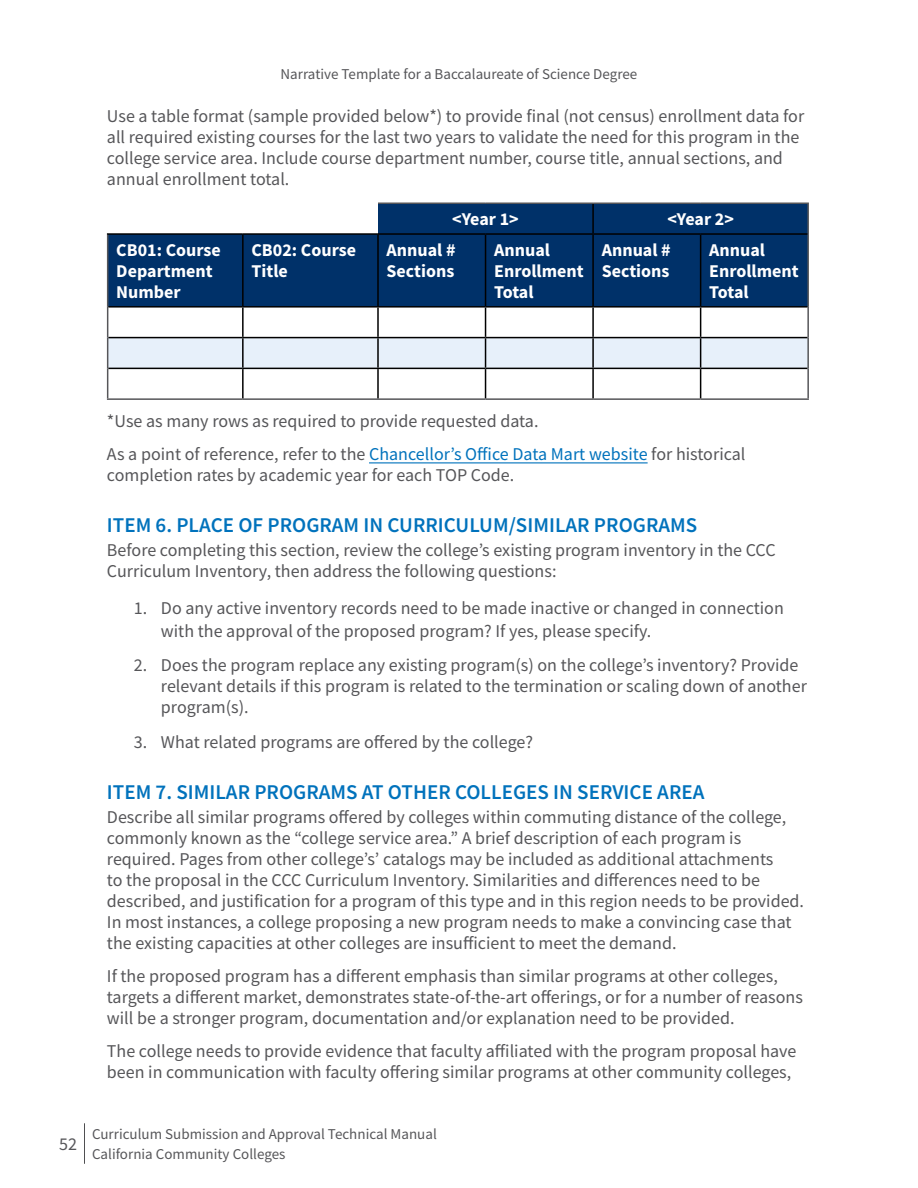
<style>
.page{position:relative;width:918px;height:1188px;background:#fff}
.page>*{position:absolute;margin:0;border:0;box-sizing:border-box;transform-origin:0 0}
.t1{font:600 21px "Source Sans Pro";color:#0072bc}
.t2{font:18px/21px "Source Sans Pro";color:#565659}
.t3{font:700 18px/21px "Source Sans Pro";color:#fff}
.t4{font:15px/19.5px "Source Sans Pro";color:#565659}
.s1{color:#0072bc}
</style>
<div class="page">
<hr style="left:84px;top:1123px;width:1px;height:41px;background:#4d4d4f">
<hr style="left:369px;top:462px;width:279px;height:1px;background:#0072bc">
<svg style="left:108px;top:204px;width:699px;height:102px;fill:#003169"></svg>
<hr style="left:378px;top:202px;width:108px;height:2px;background:#565659">
<hr style="left:486px;top:202px;width:107px;height:2px;background:#565659">
<hr style="left:593px;top:202px;width:108px;height:2px;background:#565659">
<hr style="left:701px;top:202px;width:108px;height:2px;background:#565659">
<hr style="left:807px;top:204px;width:2px;height:30px;background:#565659">
<hr style="left:107px;top:235px;width:1px;height:72px;background:#565659">
<hr style="left:807px;top:234px;width:2px;height:73px;background:#565659">
<hr style="left:107px;top:307px;width:1px;height:31px;background:#565659">
<hr style="left:807px;top:307px;width:2px;height:31px;background:#565659">
<hr style="left:107px;top:338px;width:1px;height:30px;background:#565659">
<hr style="left:807px;top:338px;width:2px;height:30px;background:#565659">
<hr style="left:107px;top:368px;width:1px;height:30px;background:#565659">
<hr style="left:807px;top:368px;width:2px;height:30px;background:#565659">
<hr style="left:107px;top:398px;width:136px;height:2px;background:#565659">
<hr style="left:243px;top:398px;width:135px;height:2px;background:#565659">
<hr style="left:378px;top:398px;width:108px;height:2px;background:#565659">
<hr style="left:486px;top:398px;width:107px;height:2px;background:#565659">
<hr style="left:593px;top:398px;width:108px;height:2px;background:#565659">
<hr style="left:701px;top:398px;width:108px;height:2px;background:#565659">
<hr style="left:592px;top:204px;width:2px;height:29px;background:#000">
<hr style="left:242px;top:235px;width:2px;height:71px;background:#000">
<hr style="left:378px;top:233px;width:108px;height:2px;background:#000">
<hr style="left:377px;top:235px;width:2px;height:71px;background:#000">
<hr style="left:486px;top:233px;width:107px;height:2px;background:#000">
<hr style="left:485px;top:235px;width:1px;height:71px;background:#000">
<hr style="left:593px;top:233px;width:108px;height:2px;background:#000">
<hr style="left:592px;top:235px;width:2px;height:71px;background:#000">
<hr style="left:701px;top:233px;width:106px;height:2px;background:#000">
<hr style="left:700px;top:235px;width:1px;height:71px;background:#000">
<hr style="left:108px;top:306px;width:135px;height:2px;background:#000">
<hr style="left:243px;top:306px;width:135px;height:2px;background:#000">
<hr style="left:378px;top:306px;width:108px;height:2px;background:#000">
<hr style="left:486px;top:306px;width:107px;height:2px;background:#000">
<hr style="left:593px;top:306px;width:108px;height:2px;background:#000">
<hr style="left:701px;top:306px;width:106px;height:2px;background:#000">
<svg style="left:108px;top:308px;width:700px;height:90px"></svg>
<hr style="left:107px;top:233px;width:136px;height:2px;background:#000">
<hr style="left:243px;top:233px;width:135px;height:2px;background:#000">
<p class="t4" style="left:281px;top:64px;width:358px">Narrative Template for a Baccalaureate of Science Degree</p>
<p class="t2" style="left:107px;top:105px;width:699px">Use a table format (sample provided below*) to provide final (not census) enrollment data for all required existing courses for the last two years to validate the need for this program in the college service area. Include course department number, course title, annual sections, and annual enrollment total.</p>
<p class="t3" style="left:452px;top:209px;width:68px">&lt;Year 1&gt;</p>
<p class="t3" style="left:667px;top:209px;width:68px">&lt;Year 2&gt;</p>
<p class="t3" style="left:116px;top:239px;width:106px">CB01: Course<br>Department<br>Number</p>
<p class="t3" style="left:251px;top:239px;width:106px">CB02: Course<br>Title</p>
<p class="t3" style="left:387px;top:239px;width:70px">Annual #<br>Sections</p>
<p class="t3" style="left:494px;top:239px;width:91px">Annual<br>Enrollment<br>Total</p>
<p class="t3" style="left:602px;top:239px;width:70px">Annual #<br>Sections</p>
<p class="t3" style="left:709px;top:239px;width:91px">Annual<br>Enrollment<br>Total</p>
<p class="t2" style="left:107px;top:410px;width:433px">*Use as many rows as required to provide requested data.</p>
<p class="t2" style="left:107px;top:443px;width:640px">As a point of reference, refer to the <span class="s1">Chancellor’s Office Data Mart website</span> for historical completion rates by academic year for each TOP Code.</p>
<h4 class="t1" style="left:107px;top:511px;width:592px">ITEM 6. PLACE OF PROGRAM IN CURRICULUM/SIMILAR PROGRAMS</h4>
<p class="t2" style="left:107px;top:539px;width:670px">Before completing this section, review the college’s existing program inventory in the CCC<br>Curriculum Inventory, then address the following questions:</p>
<p class="t2" style="left:161px;top:596px;width:625px;line-height:23.1px;text-indent:-27px">1. Do any active inventory records need to be made inactive or changed in connection with the approval of the proposed program? If yes, please specify.</p>
<p class="t2" style="left:161px;top:655px;width:648px;text-indent:-27px">2. Does the program replace any existing program(s) on the college’s inventory? Provide relevant details if this program is related to the termination or scaling down of another program(s).</p>
<p class="t2" style="left:134px;top:731px;width:401px">3. What related programs are offered by the college?</p>
<h4 class="t1" style="left:107px;top:778px;width:599px">ITEM 7. SIMILAR PROGRAMS AT OTHER COLLEGES IN SERVICE AREA</h4>
<p class="t2" style="left:107px;top:806px;width:699px">Describe all similar programs offered by colleges within commuting distance of the college, commonly known as the “college service area.” A brief description of each program is required. Pages from other college’s’ catalogs may be included as additional attachments<br>to the proposal in the CCC Curriculum Inventory. Similarities and differences need to be described, and justification for a program of this type and in this region needs to be provided.<br>In most instances, a college proposing a new program needs to make a convincing case that the existing capacities at other colleges are insufficient to meet the demand.</p>
<p class="t2" style="left:107px;top:965px;width:698px">If the proposed program has a different emphasis than similar programs at other colleges, targets a different market, demonstrates state-of-the-art offerings, or for a number of reasons will be a stronger program, documentation and/or explanation need to be provided.</p>
<p class="t2" style="left:107px;top:1040px;width:691px">The college needs to provide evidence that faculty affiliated with the program proposal have been in communication with faculty offering similar programs at other community colleges,</p>
<p class="t2" style="left:59px;top:1134px;width:19px">52</p>
<p class="t4" style="left:92px;top:1125px;width:346px">Curriculum Submission and Approval Technical Manual<br>California Community Colleges</p>
</div>
